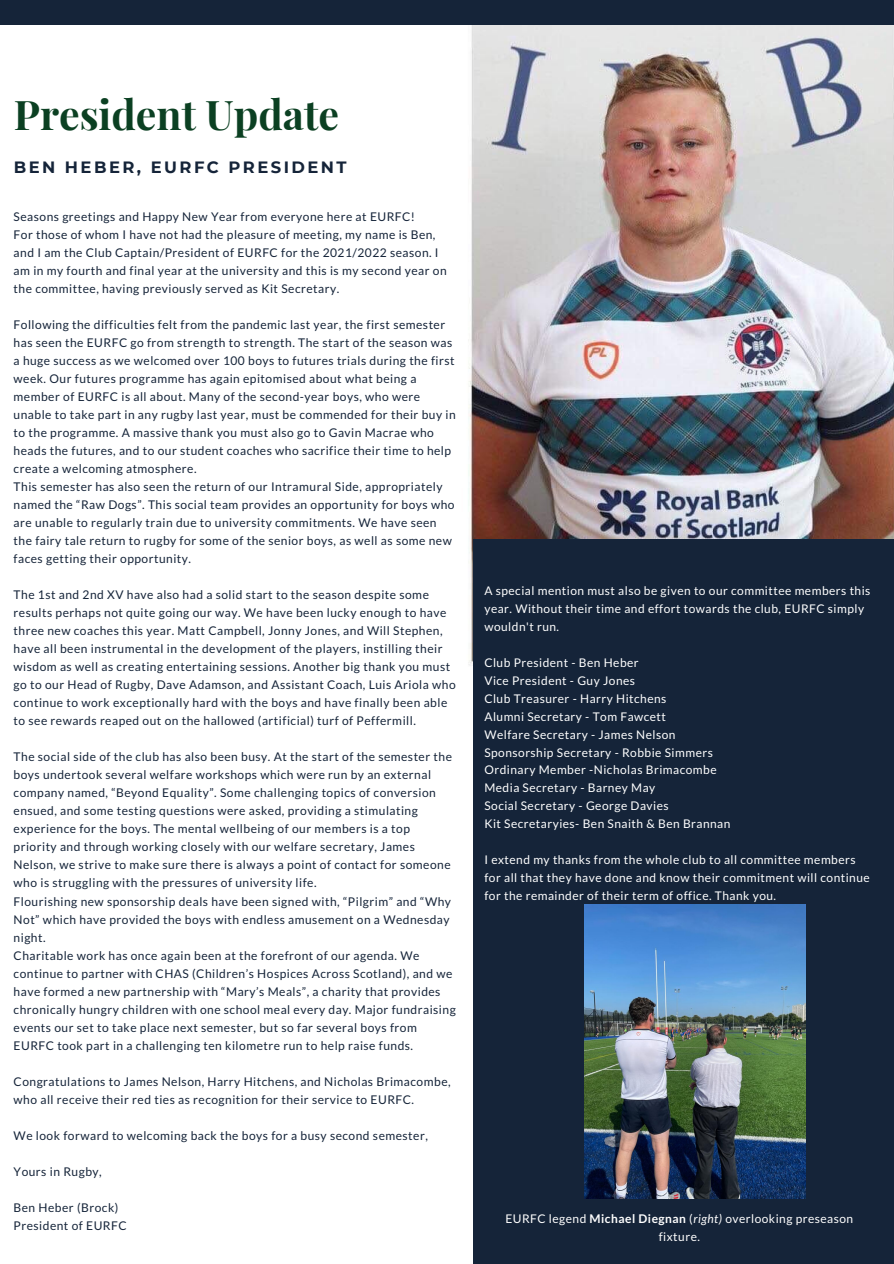
<style>
.page{position:relative;width:894px;height:1264px;background:#fff}
.page>*{position:absolute;margin:0;border:0;box-sizing:border-box;transform-origin:0 0}
.t1{font:700 40.95px "Playfair Display";color:#0b4022}
.t2{font:700 16.35px "Montserrat";letter-spacing:.15em;color:#152439}
.t3{font:12px/18px "Lato";letter-spacing:.04em;color:#152439}
.t4{font:12px/17.9px "Lato";letter-spacing:.04em;color:#fff}
.s1{font-weight:700}
.s2{font-style:italic}
</style>
<div class="page">
<img style="left:468px;top:25px;width:425px;height:640px">
<div style="left:473px;top:539px;width:420px;height:724px;background:#152439"></div>
<div style="left:0;top:0;width:893px;height:25px;background:#152439"></div>
<img style="left:584px;top:905px;width:221px;height:293px">
<p class="t1" style="left:14px;top:85px;width:326px">President Update</p>
<p class="t2" style="left:14px;top:157px;width:334px">BEN HEBER, EURFC PRESIDENT</p>
<p class="t3" style="left:14px;top:207px;width:403px">Seasons greetings and Happy New Year from everyone here at EURFC!</p>
<p class="t3" style="left:14px;top:225px;width:434px">For those of whom I have not had the pleasure of meeting, my name is Ben, and I am the Club Captain/President of EURFC for the 2021/2022 season. I am in my fourth and final year at the university and this is my second year on the committee, having previously served as Kit Secretary.</p>
<p class="t3" style="left:14px;top:315px;width:443px">Following the difficulties felt from the pandemic last year, the first semester has seen the EURFC go from strength to strength. The start of the season was a huge success as we welcomed over 100 boys to futures trials during the first week. Our futures programme has again epitomised about what being a member of EURFC is all about. Many of the second-year boys, who were unable to take part in any rugby last year, must be commended for their buy in to the programme. A massive thank you must also go to Gavin Macrae who heads the futures, and to our student coaches who sacrifice their time to help create a welcoming atmosphere.</p>
<p class="t3" style="left:14px;top:477px;width:442px">This semester has also seen the return of our Intramural Side, appropriately named the “Raw Dogs”. This social team provides an opportunity for boys who are unable to regularly train due to university commitments. We have seen the fairy tale return to rugby for some of the senior boys, as well as some new faces getting their opportunity.</p>
<p class="t3" style="left:14px;top:585px;width:443px">The 1st and 2nd XV have also had a solid start to the season despite some results perhaps not quite going our way. We have been lucky enough to have three new coaches this year. Matt Campbell, Jonny Jones, and Will Stephen, have all been instrumental in the development of the players, instilling their wisdom as well as creating entertaining sessions. Another big thank you must go to our Head of Rugby, Dave Adamson, and Assistant Coach, Luis Ariola who continue to work exceptionally hard with the boys and have finally been able to see rewards reaped out on the hallowed (artificial) turf of Peffermill.</p>
<p class="t3" style="left:14px;top:747px;width:439px">The social side of the club has also been busy. At the start of the semester the boys undertook several welfare workshops which were run by an external company named, “Beyond Equality”. Some challenging topics of conversion ensued, and some testing questions were asked, providing a stimulating experience for the boys. The mental wellbeing of our members is a top priority and through working closely with our welfare secretary, James Nelson, we strive to make sure there is always a point of contact for someone who is struggling with the pressures of university life.</p>
<p class="t3" style="left:14px;top:891px;width:439px;text-align:justify">Flourishing new sponsorship deals have been signed with, “Pilgrim” and “Why Not” which have provided the boys with endless amusement on a Wednesday night.</p>
<p class="t3" style="left:14px;top:945px;width:443px">Charitable work has once again been at the forefront of our agenda. We continue to partner with CHAS (Children’s Hospices Across Scotland), and we have formed a new partnership with “Mary’s Meals”, a charity that provides chronically hungry children with one school meal every day. Major fundraising events our set to take place next semester, but so far several boys from EURFC took part in a challenging ten kilometre run to help raise funds.</p>
<p class="t3" style="left:14px;top:1072px;width:438px">Congratulations to James Nelson, Harry Hitchens, and Nicholas Brimacombe, who all receive their red ties as recognition for their service to EURFC.</p>
<p class="t3" style="left:14px;top:1126px;width:415px">We look forward to welcoming back the boys for a busy second semester,</p>
<p class="t3" style="left:14px;top:1162px;width:90px">Yours in Rugby,</p>
<p class="t3" style="left:14px;top:1198px;width:106px">Ben Heber (Brock)</p>
<p class="t3" style="left:14px;top:1216px;width:114px">President of EURFC</p>
<p class="t4" style="left:484px;top:581px;width:387px">A special mention must also be given to our committee members this year. Without their time and effort towards the club, EURFC simply wouldn't run.</p>
<p class="t4" style="left:484px;top:653px;width:156px">Club President - Ben Heber</p>
<p class="t4" style="left:484px;top:671px;width:152px">Vice President - Guy Jones</p>
<p class="t4" style="left:484px;top:689px;width:183px">Club Treasurer - Harry Hitchens</p>
<p class="t4" style="left:484px;top:707px;width:183px">Alumni Secretary - Tom Fawcett</p>
<p class="t4" style="left:484px;top:725px;width:192px">Welfare Secretary - James Nelson</p>
<p class="t4" style="left:484px;top:743px;width:230px">Sponsorship Secretary - Robbie Simmers</p>
<p class="t4" style="left:484px;top:761px;width:234px">Ordinary Member -Nicholas Brimacombe</p>
<p class="t4" style="left:484px;top:778px;width:172px">Media Secretary - Barney May</p>
<p class="t4" style="left:484px;top:796px;width:186px">Social Secretary - George Davies</p>
<p class="t4" style="left:484px;top:814px;width:247px">Kit Secretaryies- Ben Snaith &amp; Ben Brannan</p>
<p class="t4" style="left:484px;top:850px;width:387px">I extend my thanks from the whole club to all committee members for all that they have done and know their commitment will continue for the remainder of their term of office. Thank you.</p>
<p class="t4" style="left:505px;top:1209px;width:349px;text-align:center">EURFC legend <span class="s1">Michael Diegnan</span> (<span class="s2">right)</span> overlooking preseason fixture.</p>
</div>
